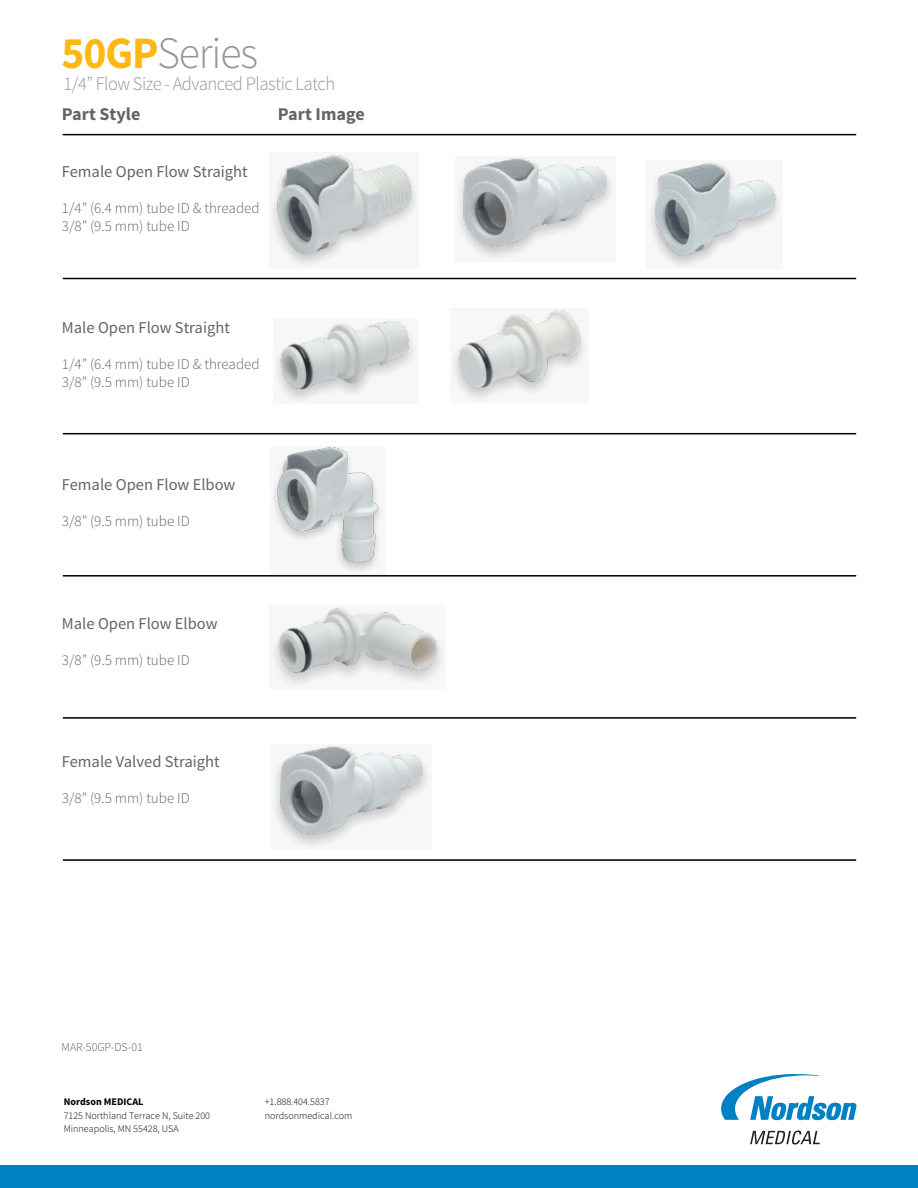
<style>
.page{position:relative;width:918px;height:1188px;background:#fff}
.page>*{position:absolute;margin:0;border:0;box-sizing:border-box;transform-origin:0 0}
.t1{font:300 45px "Source Sans Pro";letter-spacing:-.025em;color:#939598}
.t2{font:300 19.2px "Source Sans Pro";letter-spacing:-.025em;color:#939598}
.t3{font:700 18px "Source Sans Pro";color:#636466}
.t4{font:16.5px "Source Sans Pro";color:#636466}
.t5{font:300 15px/18px "Source Sans Pro";color:#636466}
.t6{font:300 12px "Source Sans Pro";color:#58595b}
.t7{font:300 10.2px/13.5px "Source Sans Pro";color:#010101}
.t8{font:700 10.2px "Source Sans Pro";color:#010101}
.s1{font-weight:700;color:#fdb913}
</style>
<div class="page">
<hr style="left:63px;top:134px;width:793px;height:1px;background:#010101">
<hr style="left:63px;top:278px;width:793px;height:1px;background:#010101">
<hr style="left:63px;top:433px;width:793px;height:1px;background:#010101">
<hr style="left:63px;top:575px;width:793px;height:2px;background:#010101">
<hr style="left:63px;top:717px;width:793px;height:2px;background:#010101">
<hr style="left:63px;top:859px;width:793px;height:2px;background:#010101">
<svg style="left:750px;top:1131px;width:70px;height:13px"></svg>
<svg style="left:721px;top:1074px;width:135px;height:46px"></svg>
<div style="left:0;top:1166px;width:918px;height:22px;background:#0081c6"></div>
<div style="left:273px;top:319px;width:144px;height:85px;background:#f8f7f7"></div>
<img style="left:278px;top:321px;width:135px;height:78px">
<div style="left:269px;top:605px;width:176px;height:84px;background:#f8f7f7"></div>
<img style="left:276px;top:608px;width:163px;height:75px">
<img style="left:452px;top:309px;width:134px;height:92px">
<div style="left:269px;top:153px;width:150px;height:116px;background:#f8f7f7"></div>
<img style="left:273px;top:155px;width:142px;height:109px">
<div style="left:647px;top:161px;width:136px;height:108px;background:#f8f7f7"></div>
<img style="left:651px;top:162px;width:127px;height:99px">
<div style="left:455px;top:156px;width:160px;height:106px;background:#f8f7f7"></div>
<img style="left:460px;top:158px;width:151px;height:99px">
<div style="left:271px;top:744px;width:161px;height:105px;background:#f8f7f7"></div>
<img style="left:276px;top:746px;width:151px;height:99px">
<div style="left:270px;top:446px;width:114px;height:128px;background:linear-gradient(to right,#f9f8f8,#f3f3f3)"></div>
<img style="left:270px;top:446px;width:114px;height:121px">
<h1 class="t1" style="left:62px;top:26px;width:198px"><span class="s1">50GP</span>Series</h1>
<p class="t2" style="left:63px;top:72px;width:273px">1/4” Flow Size - Advanced Plastic Latch</p>
<p class="t3" style="left:62px;top:103px;width:80px">Part Style</p>
<p class="t3" style="left:278px;top:103px;width:88px">Part Image</p>
<p class="t4" style="left:62px;top:161px;width:187px">Female Open Flow Straight</p>
<p class="t5" style="left:62px;top:199px;width:199px">1/4” (6.4 mm) tube ID &amp; threaded<br>3/8” (9.5 mm) tube ID</p>
<p class="t4" style="left:62px;top:318px;width:169px">Male Open Flow Straight</p>
<p class="t5" style="left:62px;top:355px;width:199px">1/4” (6.4 mm) tube ID &amp; threaded<br>3/8” (9.5 mm) tube ID</p>
<p class="t4" style="left:62px;top:474px;width:175px">Female Open Flow Elbow</p>
<p class="t5" style="left:62px;top:512px;width:129px">3/8” (9.5 mm) tube ID</p>
<p class="t4" style="left:62px;top:613px;width:157px">Male Open Flow Elbow</p>
<p class="t5" style="left:62px;top:651px;width:129px">3/8” (9.5 mm) tube ID</p>
<p class="t4" style="left:62px;top:751px;width:159px">Female Valved Straight</p>
<p class="t5" style="left:62px;top:789px;width:129px">3/8” (9.5 mm) tube ID</p>
<p class="t6" style="left:62px;top:1040px;width:83px">MAR-50GP-DS-01</p>
<p class="t8" style="left:64px;top:1095px;width:81px">Nordson MEDICAL</p>
<p class="t7" style="left:64px;top:1109px;width:148px">7125 Northland Terrace N, Suite 200<br>Minneapolis, MN 55428, USA</p>
<p class="t7" style="left:265px;top:1095px;width:89px">+1.888.404.5837 nordsonmedical.com</p>
</div>
